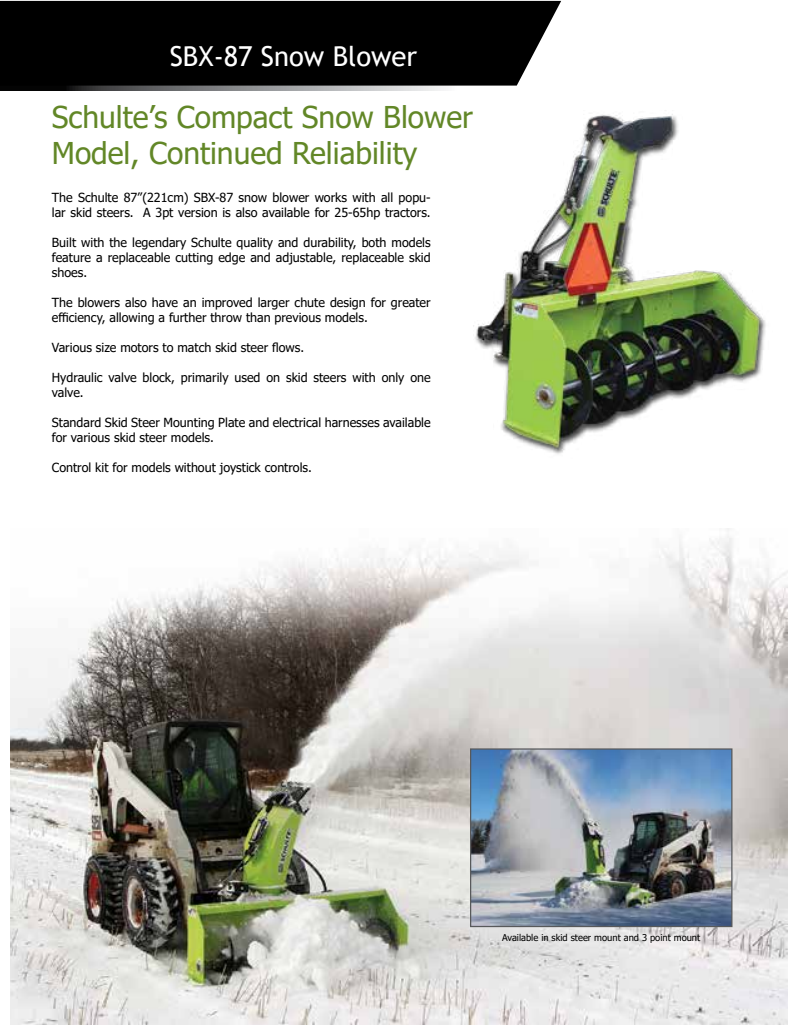
<style>
.page{position:relative;width:810px;height:1035px;background:#fff}
.page>*{position:absolute;margin:0;border:0;box-sizing:border-box;transform-origin:0 0}
.t1{font:30px/36px "Tahoma";color:#628727}
.t2{font:27.5px "Trebuchet MS";color:#fff}
.t3{font:12.5px/15px "Tahoma";color:#000}
.t4{font:9.38px "Tahoma";color:#000}
</style>
<div class="page">
<svg style="left:0;top:86px;width:444px;height:5px;background:#7b7c7d"></svg>
<div style="left:0;top:1px;width:561px;height:85px;background:#000"></div>
<img style="left:10px;top:529px;width:777px;height:496px">
<img style="left:472px;top:750px;width:258px;height:175px">
<div style="left:470px;top:748px;width:262px;height:179px;border:1px solid #58595b"></div>
<img style="left:473px;top:114px;width:293px;height:340px">
<h2 class="t2" style="left:170px;top:38px;width:249px">SBX-87 Snow Blower</h2>
<h1 class="t1" style="left:52px;top:100px;width:423px">Schulte’s Compact Snow Blower<br>Model, Continued Reliability</h1>
<p class="t3" style="left:52px;top:191px;width:380px">The Schulte 87”(221cm) SBX-87 snow blower works with all popu&shy;lar skid steers. A 3pt version is also available for 25-65hp tractors.</p>
<p class="t3" style="left:52px;top:236px;width:380px;text-align:justify">Built with the legendary Schulte quality and durability, both models feature a replaceable cutting edge and adjustable, replaceable skid shoes.</p>
<p class="t3" style="left:52px;top:296px;width:380px">The blowers also have an improved larger chute design for greater efficiency, allowing a further throw than previous models.</p>
<p class="t3" style="left:52px;top:341px;width:254px">Various size motors to match skid steer flows.</p>
<p class="t3" style="left:52px;top:371px;width:380px">Hydraulic valve block, primarily used on skid steers with only one valve.</p>
<p class="t3" style="left:52px;top:416px;width:380px">Standard Skid Steer Mounting Plate and electrical harnesses available for various skid steer models.</p>
<p class="t3" style="left:52px;top:461px;width:262px">Control kit for models without joystick controls.</p>
<p class="t4" style="left:502px;top:931px;width:200px">Available in skid steer mount and 3 point mount</p>
</div>
